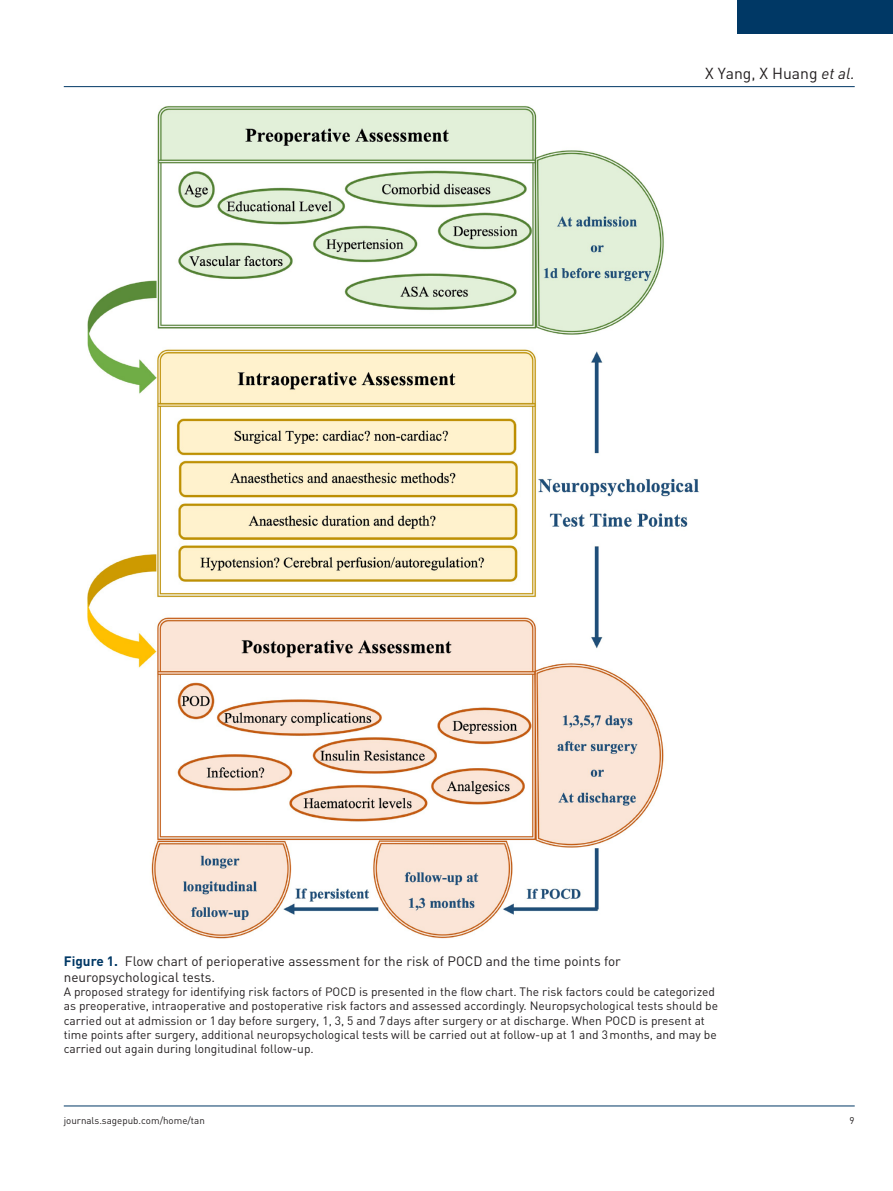
<style>
.page{position:relative;width:893px;height:1191px;background:#fff}
.page>*{position:absolute;margin:0;border:0;box-sizing:border-box;transform-origin:0 0}
.t1{font:15.75px "DIN";color:#231f20}
.t2{font:13.5px/15.8px "DIN";color:#231f20}
.t3{font:12px/14.2px "DIN";color:#231f20}
.t4{font:9.75px "DIN";color:#231f20}
.s1{font-style:italic}
.s2{font-weight:700;color:#003865}
</style>
<div class="page">
<hr style="left:64px;top:86px;width:791px;height:1px;background:#003865">
<hr style="left:64px;top:1105px;width:791px;height:1px;background:#003865">
<div style="left:738px;top:0;width:155px;height:34px;background:#003865"></div>
<img style="left:87px;top:106px;width:612px;height:832px">
<h1 class="t1" style="left:705px;top:63px;width:151px">X Yang, X Huang <span class="s1">et al.</span></h1>
<p class="t2" style="left:64px;top:953px;width:559px"><span class="s2">Figure 1.</span> Flow chart of perioperative assessment for the risk of POCD and the time points for neuropsychological tests.</p>
<p class="t3" style="left:64px;top:984px;width:656px">A proposed strategy for identifying risk factors of POCD is presented in the flow chart. The risk factors could be categorized as preoperative, intraoperative and postoperative risk factors and assessed accordingly. Neuropsychological tests should be carried out at admission or 1day before surgery, 1, 3, 5 and 7days after surgery or at discharge. When POCD is present at time points after surgery, additional neuropsychological tests will be carried out at follow-up at 1 and 3months, and may be carried out again during longitudinal follow-up.</p>
<p class="t4" style="left:64px;top:1114px;width:143px">journals.sagepub.com/home/tan</p>
<p class="t4" style="left:850px;top:1114px;width:7px">9</p>
</div>
